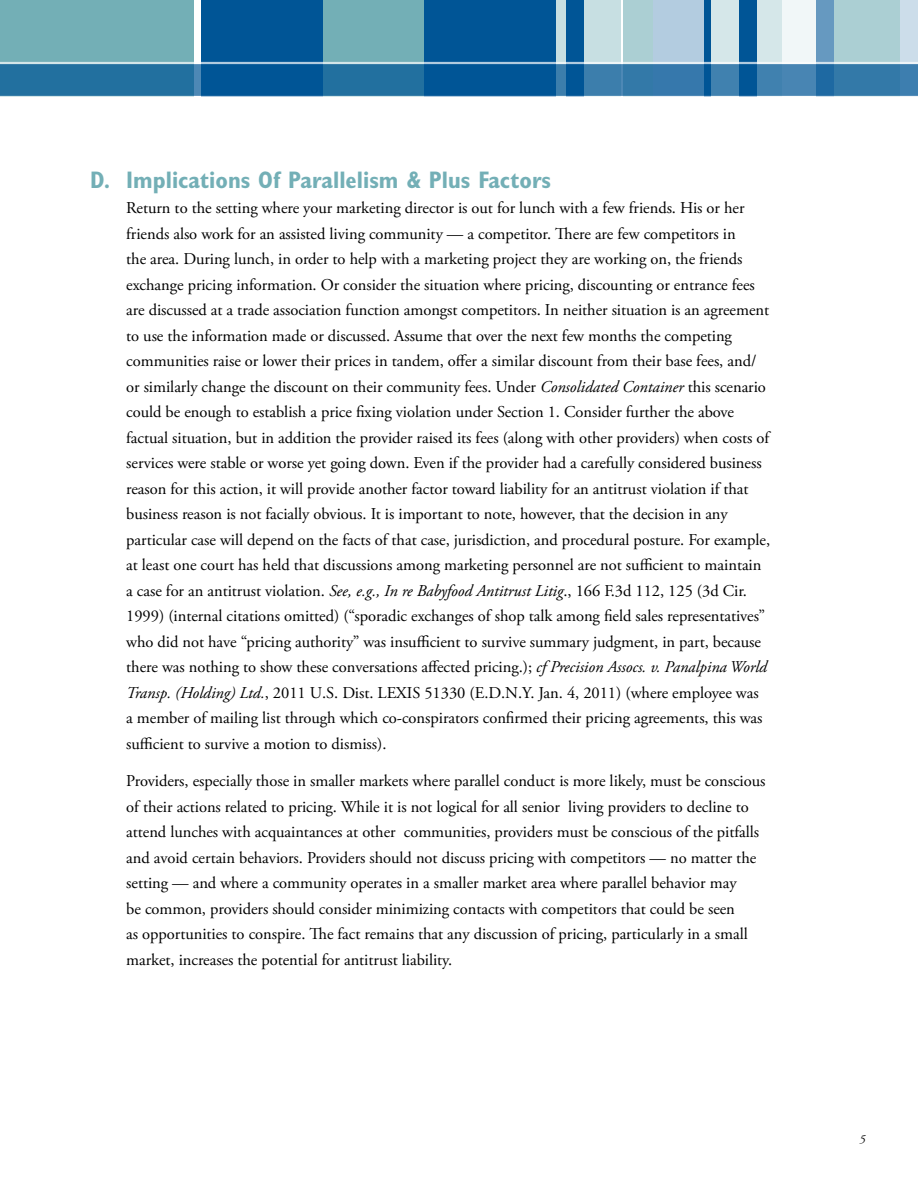
<style>
.page{position:relative;width:918px;height:1188px;background:#fff}
.page>*{position:absolute;margin:0;border:0;box-sizing:border-box;transform-origin:0 0}
.t1{font:700 condensed 24px "Gill Sans";color:#73afb6}
.t2{font:16.5px/25.5px "Adobe Garamond Pro";letter-spacing:-.005em;color:#000}
.t3{font:italic 12px "Adobe Garamond Pro";color:#000}
.s1{font-style:italic}
</style>
<div class="page">
<div style="left:0;top:0;width:194px;height:97px;background:#73afb6"></div>
<div style="left:315px;top:0;width:109px;height:97px;background:#73afb6"></div>
<div style="left:512px;top:0;width:109px;height:97px;background:#c7dfe2"></div>
<div style="left:623px;top:0;width:33px;height:97px;background:#abcfd3"></div>
<div style="left:707px;top:0;width:75px;height:97px;background:#d5e7e9"></div>
<div style="left:782px;top:0;width:41px;height:97px;background:#f1f7f8"></div>
<div style="left:833px;top:0;width:67px;height:97px;background:#abcfd3"></div>
<div style="left:201px;top:0;width:121px;height:97px;background:#005596"></div>
<div style="left:424px;top:0;width:132px;height:97px;background:#005596"></div>
<div style="left:703px;top:0;width:8px;height:97px;background:#005596"></div>
<div style="left:739px;top:0;width:18px;height:97px;background:#005596"></div>
<div style="left:653px;top:0;width:51px;height:97px;background:#b3cce0"></div>
<div style="left:816px;top:0;width:18px;height:97px;background:#6699c0"></div>
<div style="left:900px;top:0;width:18px;height:97px;background:#ccddea"></div>
<div style="left:566px;top:0;width:18px;height:97px;background:#005596"></div>
<svg style="left:0;top:62px;width:918px;height:35px"></svg>
<h1 class="t1" style="left:90px;top:166px;width:462px">D. Implications Of Parallelism &amp; Plus Factors</h1>
<p class="t2" style="left:126px;top:196px;width:645px">Return to the setting where your marketing director is out for lunch with a few friends. His or her friends also work for an assisted living community — a competitor. There are few competitors in<br>the area. During lunch, in order to help with a marketing project they are working on, the friends exchange pricing information. Or consider the situation where pricing, discounting or entrance fees are discussed at a trade association function amongst competitors. In neither situation is an agreement to use the information made or discussed. Assume that over the next few months the competing communities raise or lower their prices in tandem, offer a similar discount from their base fees, and/ or similarly change the discount on their community fees. Under <span class="s1">Consolidated Container</span> this scenario could be enough to establish a price fixing violation under Section 1. Consider further the above factual situation, but in addition the provider raised its fees (along with other providers) when costs of services were stable or worse yet going down. Even if the provider had a carefully considered business reason for this action, it will provide another factor toward liability for an antitrust violation if that business reason is not facially obvious. It is important to note, however, that the decision in any particular case will depend on the facts of that case, jurisdiction, and procedural posture. For example, at least one court has held that discussions among marketing personnel are not sufficient to maintain a case for an antitrust violation. <span class="s1">See, e.g., In re Babyfood Antitrust Litig</span>., 166 F.3d 112, 125 (3d Cir.<br>1999) (internal citations omitted) (“sporadic exchanges of shop talk among field sales representatives” who did not have “pricing authority” was insufficient to survive summary judgment, in part, because there was nothing to show these conversations affected pricing.); <span class="s1">cf Precision Assocs. v. Panalpina World Transp. (Holding) Ltd.</span>, 2011 U.S. Dist. LEXIS 51330 (E.D.N.Y. Jan. 4, 2011) (where employee was<br>a member of mailing list through which co-conspirators confirmed their pricing agreements, this was sufficient to survive a motion to dismiss).</p>
<p class="t2" style="left:126px;top:769px;width:641px">Providers, especially those in smaller markets where parallel conduct is more likely, must be conscious of their actions related to pricing. While it is not logical for all senior living providers to decline to attend lunches with acquaintances at other communities, providers must be conscious of the pitfalls and avoid certain behaviors. Providers should not discuss pricing with competitors — no matter the setting — and where a community operates in a smaller market area where parallel behavior may<br>be common, providers should consider minimizing contacts with competitors that could be seen<br>as opportunities to conspire. The fact remains that any discussion of pricing, particularly in a small market, increases the potential for antitrust liability.</p>
<p class="t3" style="left:860px;top:1132px;width:7px">5</p>
</div>
